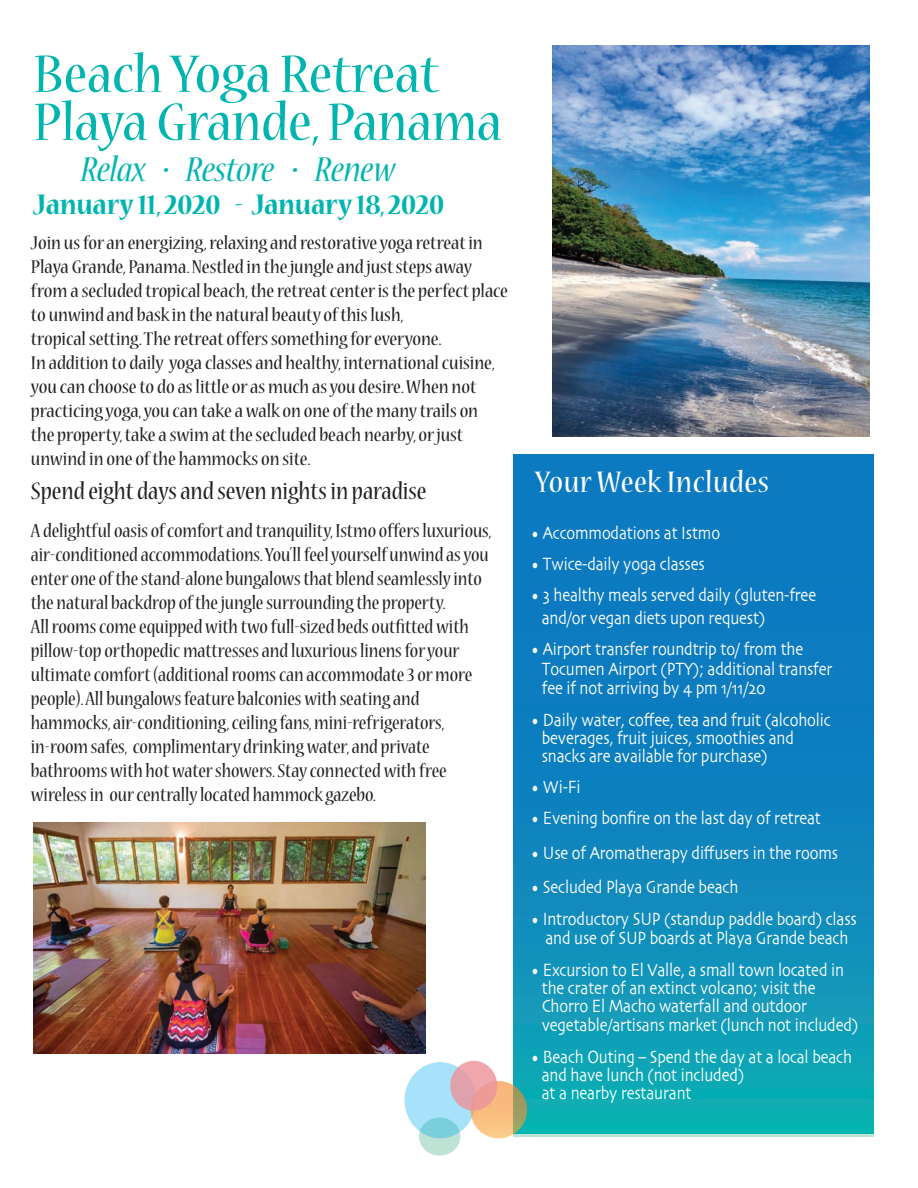
<style>
.page{position:relative;width:918px;height:1188px;background:#fff}
.page>*{position:absolute;margin:0;border:0;box-sizing:border-box;transform-origin:0 0}
.t1{font:condensed 58.65px/48px "Nueva Std";letter-spacing:-.005em;color:#00b5af;scale:1.23 1}
.t2{font:italic condensed 39px "Nueva Std";letter-spacing:-.01em;color:#00b5af;scale:1.17 1}
.t3{font:condensed 33px "Nueva Std";letter-spacing:.01em;color:#fff;scale:1.2 1}
.t4{font:700 condensed 31.5px "Nueva Std";letter-spacing:-.01em;color:#00b5af;scale:1.14 1}
.t5{font:condensed 26.4px "Nueva Std";letter-spacing:-.005em;color:#231f20;scale:1.12 1}
.t6{font:condensed 21px/24px "Nueva Std";letter-spacing:-.005em;color:#231f20;scale:1.11 1}
.t7{font:condensed 20.55px/24px "Nueva Std";letter-spacing:-.005em;color:#231f20;scale:1.16 1}
.t8{font:18.6px/18px "Skia";letter-spacing:-.01em;color:#fff;scale:.83 1}
</style>
<div class="page">
<img style="left:33px;top:822px;width:393px;height:231px">
<img style="left:553px;top:45px;width:317px;height:391px">
<svg style="left:513px;top:454px;width:360px;height:682px;background:#0d88bc"></svg>
<div style="left:419px;top:1118px;width:41px;height:38px;background:#bee2d4;border-radius:50%"></div>
<svg style="left:405px;top:1063px;width:70px;height:75px;background:#9edef4"></svg>
<svg style="left:470px;top:1081px;width:57px;height:57px;background:#e2b779"></svg>
<svg style="left:450px;top:1061px;width:47px;height:50px;background:#e7a2a7"></svg>
<h1 class="t1" style="left:33px;top:53px;width:383px">Beach Yoga Retreat<br>Playa Grande, Panama</h1>
<h2 class="t2" style="left:80px;top:152px;width:271px">Relax • Restore • Renew</h2>
<h3 class="t4" style="left:33px;top:190px;width:362px">January 11, 2020 - January 18, 2020</h3>
<p class="t7" style="left:31px;top:232px;width:413px">Join us for an energizing, relaxing and restorative yoga retreat in Playa Grande, Panama. Nestled in the jungle and just steps away from a secluded tropical beach, the retreat center is the perfect place to unwind and bask in the natural beauty of this lush,<br>tropical setting. The retreat offers something for everyone.<br>In addition to daily yoga classes and healthy, international cuisine, you can choose to do as little or as much as you desire. When not practicing yoga, you can take a walk on one of the many trails on<br>the property, take a swim at the secluded beach nearby, or just unwind in one of the hammocks on site.</p>
<h3 class="t5" style="left:31px;top:480px;width:355px">Spend eight days and seven nights in paradise</h3>
<p class="t6" style="left:31px;top:520px;width:417px">A delightful oasis of comfort and tranquility, Istmo offers luxurious, air-conditioned accommodations. You’ll feel yourself unwind as you enter one of the stand-alone bungalows that blend seamlessly into the natural backdrop of the jungle surrounding the property.<br>All rooms come equipped with two full-sized beds outfitted with pillow-top orthopedic mattresses and luxurious linens for your ultimate comfort (additional rooms can accommodate 3 or more people). All bungalows feature balconies with seating and hammocks, air-conditioning, ceiling fans, mini-refrigerators, in-room safes, complimentary drinking water, and private bathrooms with hot water showers. Stay connected with free wireless in our centrally located hammock gazebo.</p>
<h3 class="t3" style="left:535px;top:468px;width:197px">Your Week Includes</h3>
<p class="t8" style="left:531px;top:525px;width:230px">• Accommodations at Istmo</p>
<p class="t8" style="left:531px;top:556px;width:211px">• Twice-daily yoga classes</p>
<p class="t8" style="left:542px;top:585px;width:332px;line-height:22.4px;text-indent:-11px">• 3 healthy meals served daily (gluten-free and/or vegan diets upon request)</p>
<p class="t8" style="left:542px;top:641px;width:352px;line-height:19.5px;text-indent:-11px">• Airport transfer roundtrip to/ from the<br>Tocumen Airport (PTY); additional transfer fee if not arriving by 4 pm 1/11/20</p>
<p class="t8" style="left:542px;top:712px;width:350px;text-indent:-11px">• Daily water, coffee, tea and fruit (alcoholic beverages, fruit juices, smoothies and snacks are available for purchase)</p>
<p class="t8" style="left:531px;top:779px;width:62px">• Wi-Fi</p>
<p class="t8" style="left:531px;top:810px;width:351px">• Evening bonfire on the last day of retreat</p>
<p class="t8" style="left:531px;top:845px;width:372px">• Use of Aromatherapy diffusers in the rooms</p>
<p class="t8" style="left:531px;top:879px;width:252px">• Secluded Playa Grande beach</p>
<p class="t8" style="left:531px;top:910px;width:394px;line-height:19.5px;text-align:center">• Introductory SUP (standup paddle board) class and use of SUP boards at Playa Grande beach</p>
<p class="t8" style="left:542px;top:961px;width:383px;line-height:18.5px;text-indent:-11px">• Excursion to El Valle, a small town located in the crater of an extinct volcano; visit the Chorro El Macho waterfall and outdoor vegetable/artisans market (lunch not included)</p>
<p class="t8" style="left:542px;top:1049px;width:375px;text-indent:-11px">• Beach Outing – Spend the day at a local beach and have lunch (not included)<br>at a nearby restaurant</p>
</div>
